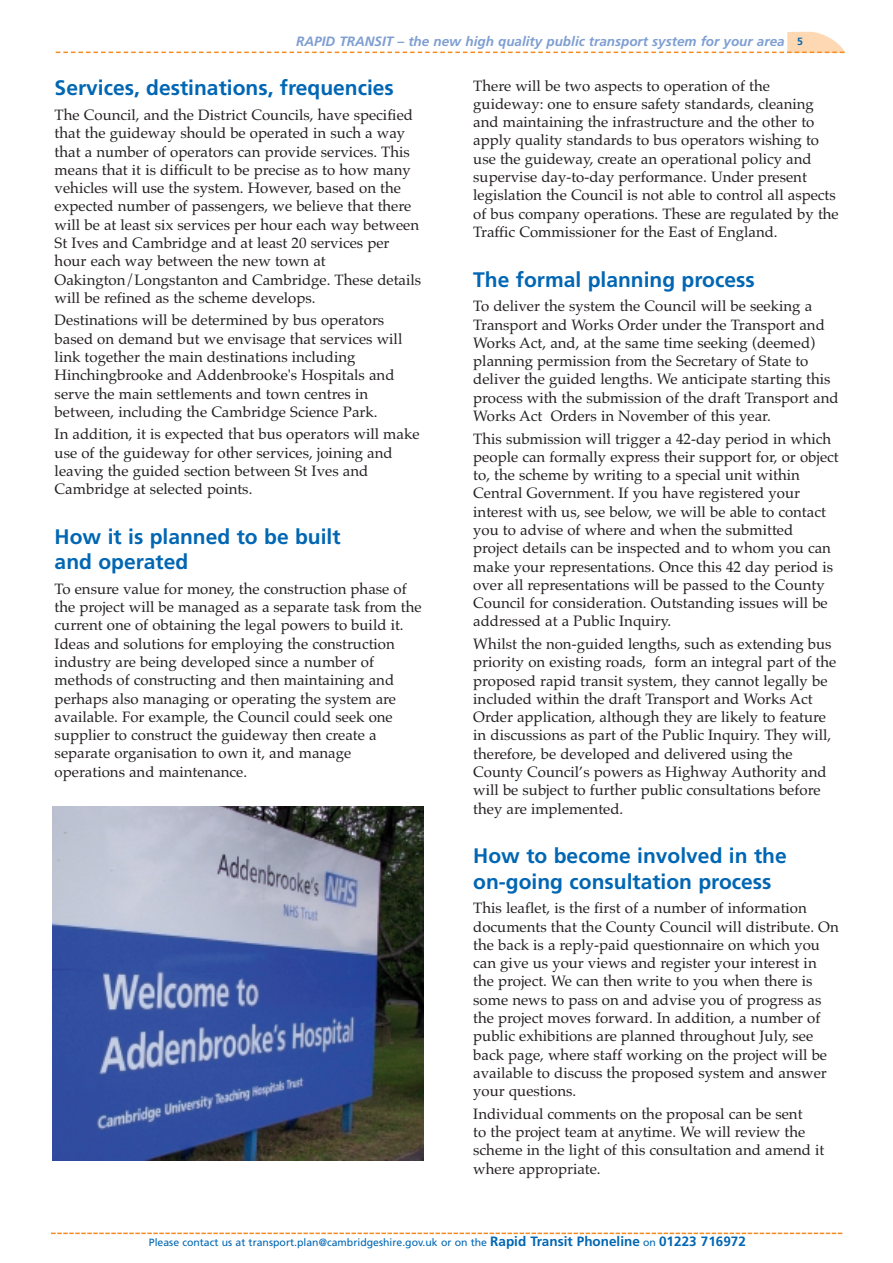
<style>
.page{position:relative;width:893px;height:1263px;background:#fff}
.page>*{position:absolute;margin:0;border:0;box-sizing:border-box;transform-origin:0 0}
.t1{font:700 21px/25.2px "Frutiger";color:#0166b3}
.t2{font:15px/18.3px "Palatino";color:#231f20}
.t3{font:italic 700 13.5px "Frutiger";color:#7e9ed2}
.t4{font:10.5px "Frutiger";color:#0166b3}
.s1{font-style:normal;font-size:10.5px;color:#0166b3}
.s2{font-weight:700;font-size:13.5px}
</style>
<div class="page">
<svg style="left:51px;top:1233px;width:791px;height:1px"></svg>
<svg style="left:56px;top:32px;width:788px;height:21px"></svg>
<img style="left:53px;top:806px;width:370px;height:354px">
<p class="t3" style="left:296px;top:36px;width:508px">RAPID TRANSIT – the new high quality public transport system for your area <span class="s1">5</span></p>
<h1 class="t1" style="left:55px;top:77px;width:341px">Services, destinations, frequencies</h1>
<p class="t2" style="left:55px;top:107px;width:368px">The Council, and the District Councils, have specified that the guideway should be operated in such a way that a number of operators can provide services. This means that it is difficult to be precise as to how many vehicles will use the system. However, based on the expected number of passengers, we believe that there will be at least six services per hour each way between St Ives and Cambridge and at least 20 services per hour each way between the new town at Oakington/Longstanton and Cambridge. These details will be refined as the scheme develops.</p>
<p class="t2" style="left:55px;top:313px;width:349px">Destinations will be determined by bus operators based on demand but we envisage that services will link together the main destinations including Hinchingbrooke and Addenbrooke's Hospitals and serve the main settlements and town centres in between, including the Cambridge Science Park.</p>
<p class="t2" style="left:55px;top:427px;width:366px">In addition, it is expected that bus operators will make use of the guideway for other services, joining and leaving the guided section between St Ives and Cambridge at selected points.</p>
<h1 class="t1" style="left:55px;top:526px;width:287px">How it is planned to be built and operated</h1>
<p class="t2" style="left:55px;top:581px;width:368px">To ensure value for money, the construction phase of the project will be managed as a separate task from the current one of obtaining the legal powers to build it.<br>Ideas and solutions for employing the construction industry are being developed since a number of methods of constructing and then maintaining and perhaps also managing or operating the system are available. For example, the Council could seek one supplier to construct the guideway then create a separate organisation to own it, and manage operations and maintenance.</p>
<p class="t2" style="left:473px;top:78px;width:367px">There will be two aspects to operation of the guideway: one to ensure safety standards, cleaning and maintaining the infrastructure and the other to apply quality standards to bus operators wishing to use the guideway, create an operational policy and supervise day-to-day performance. Under present legislation the Council is not able to control all aspects of bus company operations. These are regulated by the Traffic Commissioner for the East of England.</p>
<h1 class="t1" style="left:473px;top:268px;width:283px">The formal planning process</h1>
<p class="t2" style="left:473px;top:299px;width:367px">To deliver the system the Council will be seeking a Transport and Works Order under the Transport and Works Act, and, at the same time seeking (deemed) planning permission from the Secretary of State to deliver the guided lengths. We anticipate starting this process with the submission of the draft Transport and Works Act Orders in November of this year.</p>
<p class="t2" style="left:473px;top:431px;width:367px">This submission will trigger a 42-day period in which people can formally express their support for, or object to, the scheme by writing to a special unit within Central Government. If you have registered your interest with us, see below, we will be able to contact you to advise of where and when the submitted project details can be inspected and to whom you can make your representations. Once this 42 day period is over all representations will be passed to the County Council for consideration. Outstanding issues will be addressed at a Public Inquiry.</p>
<p class="t2" style="left:473px;top:636px;width:364px">Whilst the non-guided lengths, such as extending bus priority on existing roads, form an integral part of the proposed rapid transit system, they cannot legally be included within the draft Transport and Works Act Order application, although they are likely to feature in discussions as part of the Public Inquiry. They will, therefore, be developed and delivered using the County Council’s powers as Highway Authority and will be subject to further public consultations before they are implemented.</p>
<h1 class="t1" style="left:473px;top:845px;width:315px">How to become involved in the on-going consultation process</h1>
<p class="t2" style="left:473px;top:901px;width:367px">This leaflet, is the first of a number of information documents that the County Council will distribute. On the back is a reply-paid questionnaire on which you can give us your views and register your interest in the project. We can then write to you when there is some news to pass on and advise you of progress as the project moves forward. In addition, a number of public exhibitions are planned throughout July, see back page, where staff working on the project will be available to discuss the proposed system and answer your questions.</p>
<p class="t2" style="left:473px;top:1106px;width:352px">Individual comments on the proposal can be sent<br>to the project team at anytime. We will review the scheme in the light of this consultation and amend it where appropriate.</p>
<p class="t4" style="left:149px;top:1238px;width:598px">Please contact us at transport.plan@cambridgeshire.gov.uk or on the <span class="s2">Rapid Transit Phoneline</span> on <span class="s2">01223 716972</span></p>
</div>
